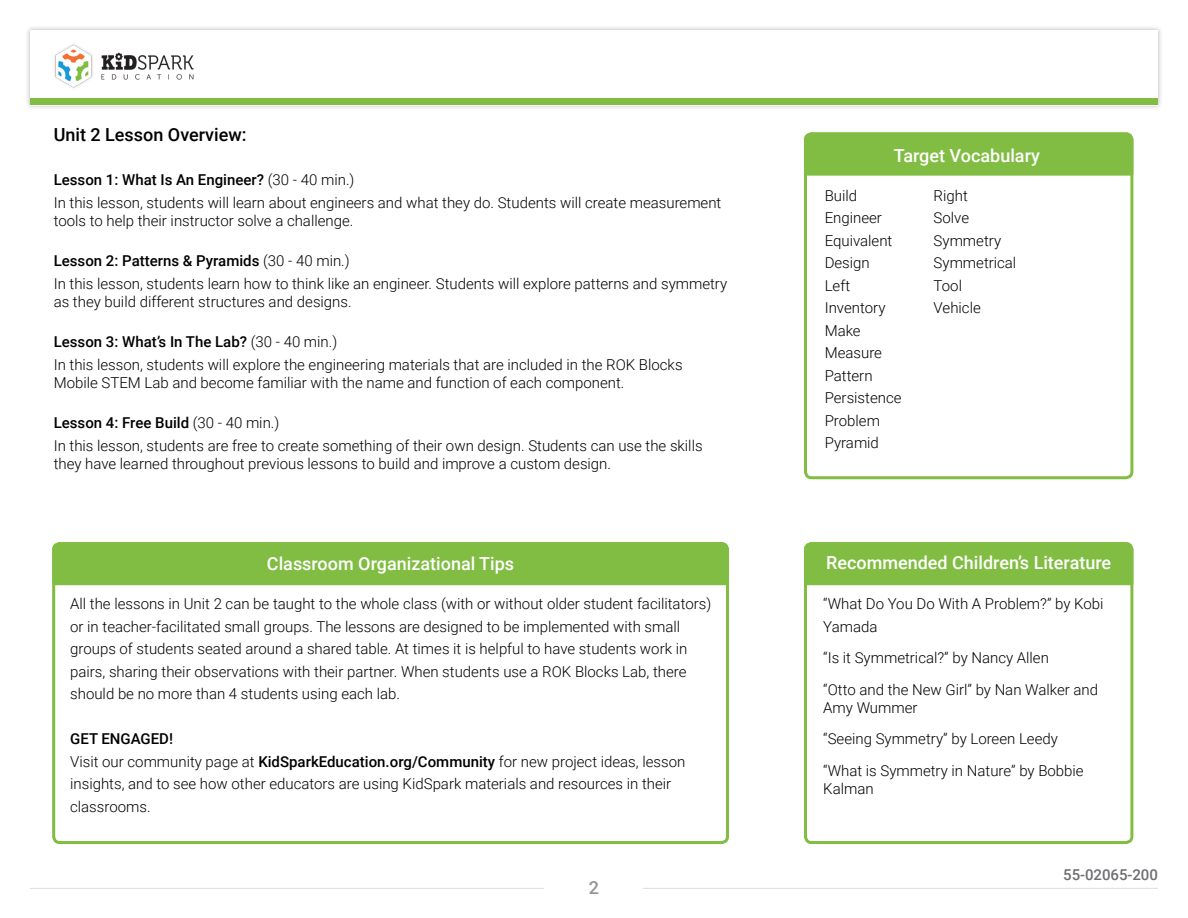
<style>
.page{position:relative;width:1188px;height:918px;background:#fff}
.page>*{position:absolute;margin:0;border:0;box-sizing:border-box;transform-origin:0 0}
.t1{font:500 18px "Roboto";color:#fff}
.t2{font:500 18px "Roboto";color:#000001}
.t3{font:500 18px "Roboto";color:#939598}
.t4{font:300 15px/22.5px "Roboto";color:#000}
.t5{font:500 15px "Roboto";color:#6d6e71}
.s1{font-weight:500}
</style>
<div class="page">
<div style="left:25px;top:25px;width:1138px;height:85px;background:#000;opacity:.25"></div>
<div style="left:30px;top:30px;width:1128px;height:75px;background:#fff"></div>
<div style="left:30px;top:99px;width:223px;height:6px;background:#81bd43"></div>
<div style="left:253px;top:99px;width:227px;height:6px;background:#81bd43"></div>
<div style="left:480px;top:99px;width:228px;height:6px;background:#81bd43"></div>
<div style="left:708px;top:99px;width:227px;height:6px;background:#81bd43"></div>
<div style="left:935px;top:99px;width:223px;height:6px;background:#81bd43"></div>
<img style="left:54px;top:44px;width:140px;height:44px">
<div style="left:804px;top:132px;width:329px;height:347px;border:3px solid #81bd43;border-radius:6px"></div>
<div style="left:804px;top:542px;width:330px;height:45px;background:#81bd43"></div>
<div style="left:804px;top:543px;width:329px;height:301px;border:3px solid #81bd43;border-radius:6px"></div>
<div style="left:52px;top:542px;width:677px;height:44px;background:#81bd43"></div>
<div style="left:52px;top:543px;width:677px;height:301px;border:3px solid #81bd43;border-radius:6px"></div>
<div style="left:804px;top:132px;width:330px;height:45px;background:#81bd43"></div>
<hr style="left:30px;top:888px;width:514px;height:1px;background:#dcddde">
<hr style="left:643px;top:888px;width:515px;height:1px;background:#dcddde">
<p class="t2" style="left:54px;top:122px;width:194px">Unit 2 Lesson Overview:</p>
<p class="t4" style="left:54px;top:168px;width:669px"><span class="s1">Lesson 1: What Is An Engineer?</span> (30 - 40 min.)<br>In this lesson, students will learn about engineers and what they do. Students will create measurement</p>
<p class="t4" style="left:54px;top:208px;width:301px">tools to help their instructor solve a challenge.</p>
<p class="t4" style="left:54px;top:249px;width:675px"><span class="s1">Lesson 2: Patterns &amp; Pyramids</span> (30 - 40 min.)<br>In this lesson, students learn how to think like an engineer. Students will explore patterns and symmetry</p>
<p class="t4" style="left:54px;top:289px;width:300px">as they build different structures and designs.</p>
<p class="t4" style="left:54px;top:330px;width:630px"><span class="s1">Lesson 3: What’s In The Lab?</span> (30 - 40 min.)<br>In this lesson, students will explore the engineering materials that are included in the ROK Blocks</p>
<p class="t4" style="left:54px;top:370px;width:572px">Mobile STEM Lab and become familiar with the name and function of each component.</p>
<p class="t4" style="left:54px;top:411px;width:650px"><span class="s1">Lesson 4: Free Build</span> (30 - 40 min.)<br>In this lesson, students are free to create something of their own design. Students can use the skills</p>
<p class="t4" style="left:54px;top:451px;width:559px">they have learned throughout previous lessons to build and improve a custom design.</p>
<p class="t1" style="left:267px;top:551px;width:249px">Classroom Organizational Tips</p>
<p class="t4" style="left:70px;top:592px;width:643px">All the lessons in Unit 2 can be taught to the whole class (with or without older student facilitators) or in teacher-facilitated small groups. The lessons are designed to be implemented with small groups of students seated around a shared table. At times it is helpful to have students work in pairs, sharing their observations with their partner. When students use a ROK Blocks Lab, there should be no more than 4 students using each lab.</p>
<p class="t4" style="left:70px;top:727px;width:617px"><span class="s1">GET ENGAGED!<br></span>Visit our community page at <span class="s1">KidSparkEducation.org/Community</span> for new project ideas, lesson insights, and to see how other educators are using KidSpark materials and resources in their classrooms.</p>
<p class="t3" style="left:589px;top:875px;width:12px">2</p>
<p class="t1" style="left:894px;top:143px;width:148px">Target Vocabulary</p>
<p class="t4" style="left:825px;top:183px;width:78px">Build<br>Engineer<br>Equivalent<br>Design<br>Left<br>Inventory<br>Make<br>Measure<br>Pattern<br>Persistence<br>Problem<br>Pyramid</p>
<p class="t4" style="left:934px;top:183px;width:84px">Right<br>Solve<br>Symmetry<br>Symmetrical<br>Tool<br>Vehicle</p>
<p class="t1" style="left:826px;top:550px;width:287px">Recommended Children’s Literature</p>
<p class="t4" style="left:823px;top:592px;width:282px">“What Do You Do With A Problem?” by Kobi<br>Yamada</p>
<p class="t4" style="left:823px;top:642px;width:276px;line-height:31.5px">“Is it Symmetrical?” by Nancy Allen<br>“Otto and the New Girl” by Nan Walker and</p>
<p class="t4" style="left:823px;top:691px;width:262px;line-height:31.5px">Amy Wummer<br>“Seeing Symmetry” by Loreen Leedy “What is Symmetry in Nature” by Bobbie</p>
<p class="t4" style="left:823px;top:777px;width:52px">Kalman</p>
<p class="t5" style="left:1063px;top:864px;width:96px">55-02065-200</p>
</div>
